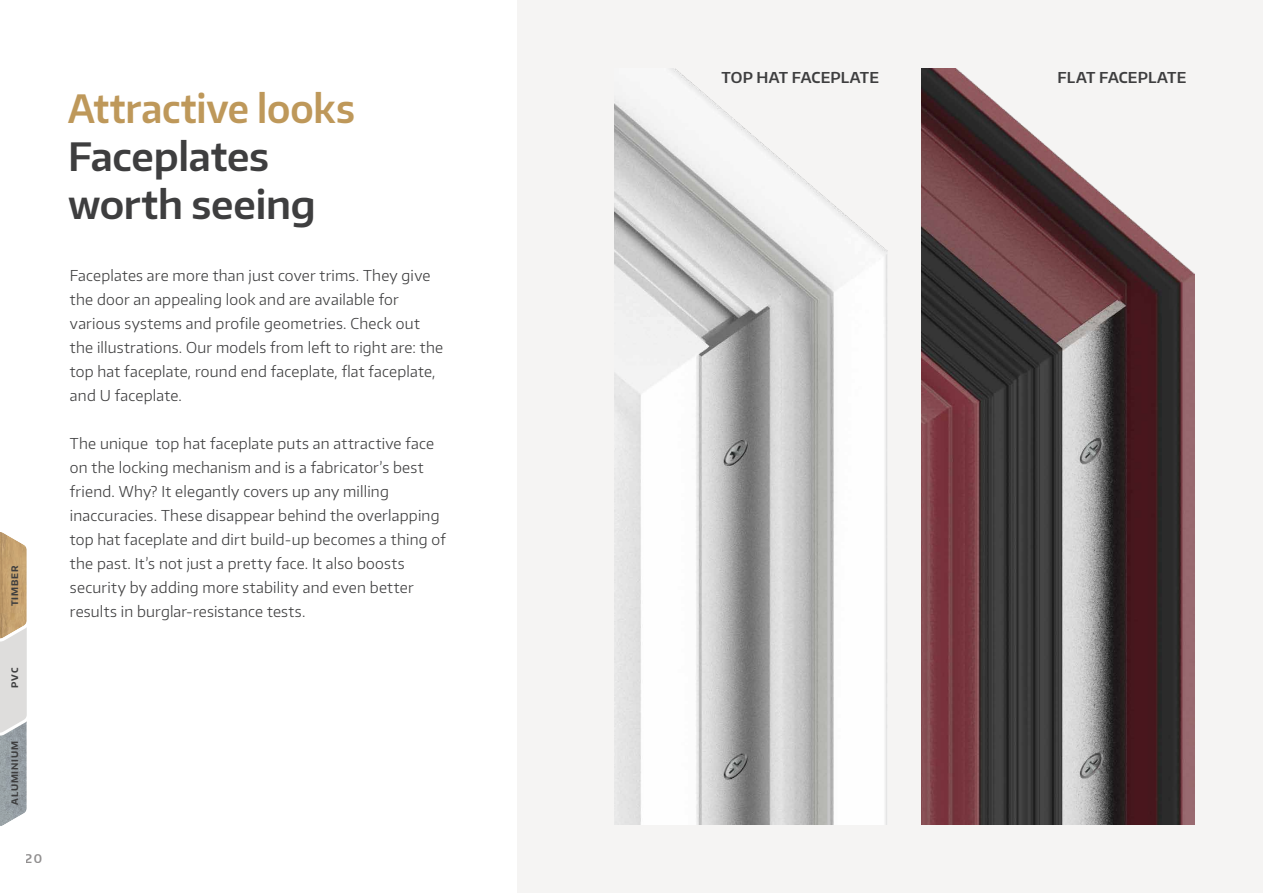
<style>
.page{position:relative;width:1263px;height:893px;background:#fff}
.page>*{position:absolute;margin:0;border:0;box-sizing:border-box;transform-origin:0 0}
.Headline_-_DARK{font:600 39px/48px "Encode Sans Normal";letter-spacing:-.005em;color:#3e3e3f}
.Headline_-_GOLD{font:600 39px "Encode Sans Normal";letter-spacing:-.005em;color:#be985a;scale:.95 1}
.Body_-_DARK{font:300 15px/24px "Encode Sans Normal";letter-spacing:.015em;color:#3e3e3f}
.Product_name__right__-_DARK{font:600 15px "Encode Sans Normal";letter-spacing:.005em;color:#3e3e3f}
.t1{font:600 12px "Encode Sans Normal";color:#231f20}
.SRV_-_Material_-_DARK{font:700 9px "Encode Sans Normal";letter-spacing:.1em;color:#3e3e3f}
</style>
<div class="page">
<div style="left:518px;top:0;width:745px;height:893px;background:#f5f4f3"></div>
<svg style="left:0;top:532px;width:27px;height:294px;background:#c3baac"></svg>
<img style="left:614px;top:68px;width:274px;height:757px">
<img style="left:922px;top:68px;width:273px;height:757px">
<p class="SRV_-_Material_-_DARK" style="left:9px;top:606px;width:42px;rotate:-90deg">TIMBER</p>
<p class="SRV_-_Material_-_DARK" style="left:9px;top:688px;width:21px;rotate:-90deg">PVC</p>
<p class="SRV_-_Material_-_DARK" style="left:9px;top:805px;width:66px;rotate:-90deg">ALUMINIUM</p>
<p class="t1" style="left:26px;top:850px;width:18px">20</p>
<p class="Headline_-_GOLD" style="left:68px;top:83px;width:303px">Attractive looks</p>
<p class="Headline_-_DARK" style="left:68px;top:131px;width:249px">Faceplates worth seeing</p>
<p class="Body_-_DARK" style="left:70px;top:263px;width:375px">Faceplates are more than just cover trims. They give the door an appealing look and are available for various systems and profile geometries. Check out the illustrations. Our models from left to right are: the top hat faceplate, round end faceplate, flat faceplate, and U faceplate.</p>
<p class="Body_-_DARK" style="left:70px;top:431px;width:377px">The unique top hat faceplate puts an attractive face on the locking mechanism and is a fabricator’s best friend. Why? It elegantly covers up any milling inaccuracies. These disappear behind the overlapping top hat faceplate and dirt build-up becomes a thing of the past. It’s not just a pretty face. It also boosts security by adding more stability and even better results in burglar-resistance tests.</p>
<p class="Product_name__right__-_DARK" style="left:721px;top:68px;width:159px">TOP HAT FACEPLATE</p>
<p class="Product_name__right__-_DARK" style="left:1057px;top:68px;width:130px">FLAT FACEPLATE</p>
</div>
